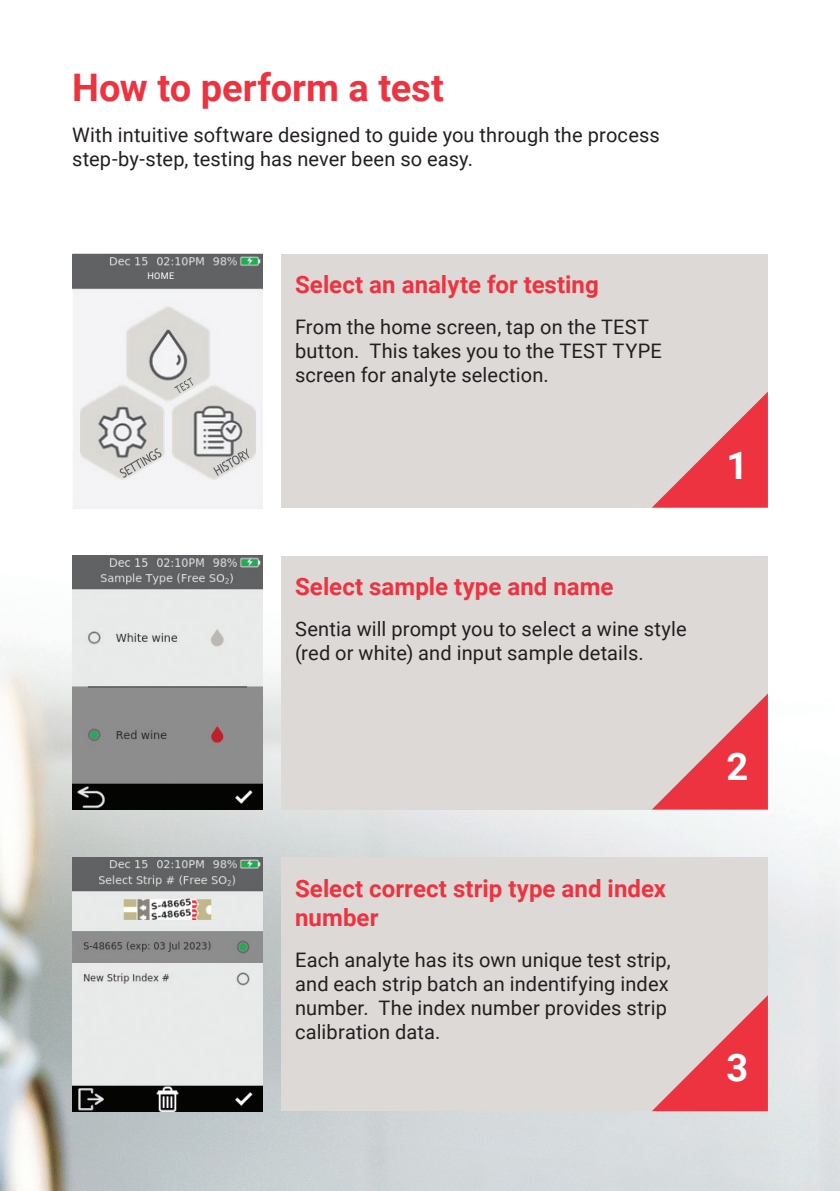
<style>
.page{position:relative;width:840px;height:1191px;background:#fff}
.page>*{position:absolute;margin:0;border:0;box-sizing:border-box;transform-origin:0 0}
.t1{font:700 38px "Roboto";color:#ee3340}
.t2{font:700 38px "Roboto";color:#fff}
.t3{font:700 24px/28.8px "Roboto";color:#ee3340}
.t4{font:20px/24px "Roboto";letter-spacing:.005em;color:#231f20}
.t5{font:10px "Roboto";color:#f3f4f4}
.t6{font:9.2px "Roboto";color:#fff}
</style>
<div class="page">
<img style="left:0;top:382px;width:839px;height:809px">
<div style="left:281px;top:254px;width:486px;height:253px;background:#dcd9d6"></div>
<div style="left:281px;top:555px;width:486px;height:254px;background:#dcd9d6"></div>
<div style="left:281px;top:857px;width:486px;height:254px;background:#dcd9d6"></div>
<img style="left:72px;top:569px;width:190px;height:240px">
<img style="left:72px;top:857px;width:190px;height:254px">
<img style="left:72px;top:555px;width:190px;height:14px">
<img style="left:72px;top:289px;width:190px;height:219px">
<svg style="left:213px;top:448px;width:36px;height:28px"></svg>
<svg style="left:120px;top:448px;width:41px;height:30px"></svg>
<svg style="left:174px;top:377px;width:19px;height:16px"></svg>
<svg style="left:652px;top:392px;width:115px;height:115px"></svg>
<svg style="left:652px;top:694px;width:115px;height:115px"></svg>
<svg style="left:652px;top:996px;width:115px;height:115px"></svg>
<img style="left:72px;top:254px;width:190px;height:35px">
<div style="left:88px;top:272px;width:154px;height:13px;background:#606263"></div>
<h1 class="t1" style="left:72px;top:60px;width:373px">How to perform a test</h1>
<p class="t4" style="left:72px;top:122px;width:589px">With intuitive software designed to guide you through the process step-by-step, testing has never been so easy.</p>
<p class="t6" style="left:147px;top:269px;width:28px">HOME</p>
<p class="t5" style="left:150px;top:273px;width:34px">Home</p>
<p class="t3" style="left:295px;top:269px;width:305px">Select an analyte for testing</p>
<p class="t4" style="left:295px;top:314px;width:368px">From the home screen, tap on the TEST button. This takes you to the TEST TYPE screen for analyte selection.</p>
<p class="t3" style="left:295px;top:571px;width:320px">Select sample type and name</p>
<p class="t4" style="left:295px;top:616px;width:393px">Sentia will prompt you to select a wine style (red or white) and input sample details.</p>
<p class="t3" style="left:295px;top:873px;width:372px">Select correct strip type and index number</p>
<p class="t4" style="left:295px;top:947px;width:377px">Each analyte has its own unique test strip, and each strip batch an indentifying index number. The index number provides strip calibration data.</p>
<h1 class="t2" style="left:726px;top:438px;width:23px">1</h1>
<h1 class="t2" style="left:726px;top:740px;width:23px">2</h1>
<h1 class="t2" style="left:726px;top:1041px;width:23px">3</h1>
</div>
